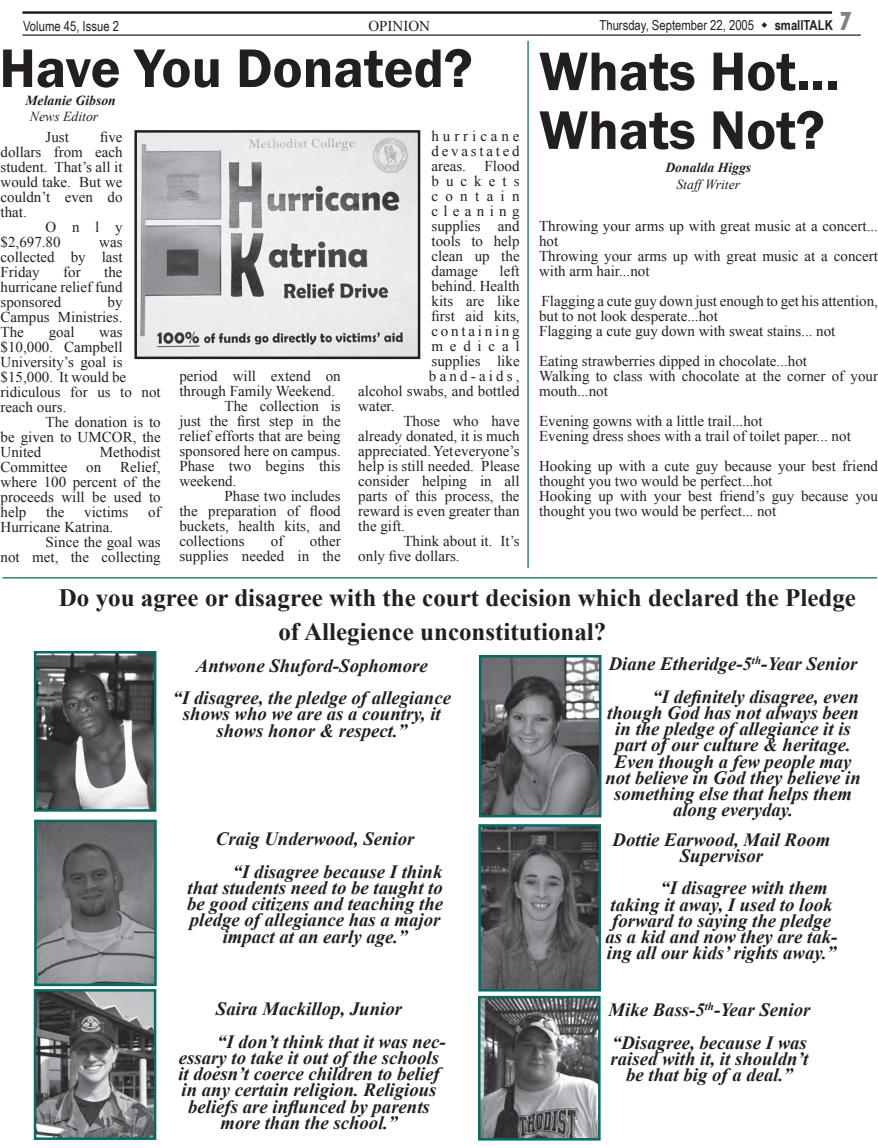
<style>
.page{position:relative;width:878px;height:1148px;background:#fff}
.page>*{position:absolute;margin:0;border:0;box-sizing:border-box;transform-origin:0 0}
.t1{font:600 56.25px/58.8px "Franklin Gothic";color:#231f20}
.t2{font:700 25px/33.8px "Times New Roman";color:#231f20}
.t3{font:italic 700 18.75px/16.2px "Times New Roman";color:#231f20;text-align:center}
.t4{font:15px/15px "Times New Roman";color:#231f20;text-align:justify}
.t5{font:15px "Times New Roman";letter-spacing:.185em;color:#231f20}
.t6{font:15px "Times New Roman";letter-spacing:.21em;color:#231f20}
.t7{font:15px "Times New Roman";letter-spacing:.45em;color:#231f20}
.t8{font:italic 700 13.75px/16.2px "Times New Roman";color:#231f20}
.t9{font:13.75px "Arial Narrow";color:#231f20}
.t10{font:700 13.75px "Arial Narrow";color:#231f20}
.s1{font-family:"Tw Cen";font-weight:800;font-stretch:condensed;font-size:27.5px;color:#808285}
.s2{font-weight:400}
</style>
<div class="page">
<hr style="left:22px;top:11px;width:810px;height:3px;background:#231f20">
<hr style="left:22px;top:34px;width:838px;height:2px;background:#231f20">
<img style="left:37px;top:654px;width:116px;height:154px">
<div style="left:34px;top:651px;width:122px;height:160px;border:2px solid #056b64"></div>
<img style="left:37px;top:822px;width:117px;height:161px">
<div style="left:34px;top:819px;width:123px;height:167px;border:2px solid #056b64"></div>
<img style="left:37px;top:992px;width:116px;height:144px">
<div style="left:34px;top:989px;width:122px;height:150px;border:2px solid #056b64"></div>
<img style="left:481px;top:998px;width:116px;height:139px">
<div style="left:478px;top:995px;width:122px;height:145px;border:2px solid #056b64"></div>
<img style="left:481px;top:827px;width:117px;height:161px">
<div style="left:478px;top:824px;width:123px;height:167px;border:2px solid #056b64"></div>
<img style="left:482px;top:658px;width:116px;height:156px">
<div style="left:479px;top:655px;width:122px;height:162px;border:2px solid #056b64"></div>
<img style="left:137px;top:133px;width:280px;height:223px">
<div style="left:134px;top:130px;width:286px;height:229px;border:2px solid #231f20"></div>
<hr style="left:527px;top:41px;width:1px;height:527px;background:#056b64">
<hr style="left:3px;top:577px;width:874px;height:1px;background:#056b64">
<p class="t9" style="left:23px;top:16px;width:97px">Volume 45, Issue 2</p>
<p class="t4" style="left:368px;top:18px;width:63px">OPINION</p>
<p class="t9" style="left:599px;top:15px;width:156px">Thursday, September 22, 2005</p>
<p class="t10" style="left:774px;top:15px;width:79px">smallTALK <span class="s1">7</span></p>
<p class="t1" style="left:-1px;top:40px;width:475px">Have You Donated?</p>
<p class="t8" style="left:30px;top:92px;width:88px;text-indent:-5px">Melanie Gibson<br><span class="s2">News Editor</span></p>
<p class="t4" style="left:46px;top:129px;width:25px">Just</p>
<p class="t4" style="left:100px;top:129px;width:24px">five</p>
<p class="t4" style="left:1px;top:144px;width:123px">dollars from each</p>
<p class="t4" style="left:1px;top:159px;width:123px">student. That’s all it</p>
<p class="t4" style="left:1px;top:174px;width:123px">would take. But we</p>
<p class="t4" style="left:1px;top:189px;width:123px">couldn’t even do</p>
<p class="t4" style="left:1px;top:204px;width:28px">that.</p>
<p class="t4" style="left:46px;top:219px;width:78px">Only</p>
<p class="t4" style="left:1px;top:234px;width:61px">$2,697.80</p>
<p class="t4" style="left:1px;top:234px;width:123px;text-indent:99px">was collected by last Friday</p>
<p class="t4" style="left:1px;top:264px;width:123px;text-indent:104px">the hurricane relief fund sponsored</p>
<p class="t4" style="left:63px;top:264px;width:19px">for</p>
<p class="t4" style="left:1px;top:294px;width:123px;text-indent:107px">by Campus Ministries.<br>The</p>
<p class="t4" style="left:49px;top:324px;width:27px">goal</p>
<p class="t4" style="left:99px;top:324px;width:25px">was</p>
<p class="t4" style="left:1px;top:339px;width:123px">$10,000. Campbell</p>
<p class="t4" style="left:1px;top:354px;width:123px">University’s goal is</p>
<p class="t4" style="left:1px;top:369px;width:127px">$15,000. It would be</p>
<p class="t4" style="left:1px;top:384px;width:162px">ridiculous for us to not</p>
<p class="t4" style="left:1px;top:399px;width:67px">reach ours.</p>
<p class="t4" style="left:46px;top:414px;width:117px">The donation is to</p>
<p class="t4" style="left:1px;top:429px;width:162px">be given to UMCOR, the</p>
<p class="t4" style="left:1px;top:444px;width:42px">United</p>
<p class="t4" style="left:100px;top:444px;width:62px">Methodist</p>
<p class="t4" style="left:1px;top:459px;width:68px">Committee</p>
<p class="t4" style="left:86px;top:459px;width:16px">on</p>
<p class="t4" style="left:1px;top:459px;width:162px;text-indent:120px">Relief, where 100 percent of the proceeds will be used to help</p>
<p class="t4" style="left:46px;top:504px;width:20px">the</p>
<p class="t4" style="left:84px;top:504px;width:46px">victims</p>
<p class="t4" style="left:148px;top:504px;width:14px">of</p>
<p class="t4" style="left:1px;top:519px;width:114px">Hurricane Katrina.</p>
<p class="t4" style="left:46px;top:534px;width:116px">Since the goal was</p>
<p class="t4" style="left:1px;top:549px;width:162px">not met, the collecting</p>
<p class="t4" style="left:179px;top:368px;width:163px">period will extend on</p>
<p class="t4" style="left:179px;top:383px;width:157px">through Family Weekend.</p>
<p class="t4" style="left:224px;top:398px;width:118px">The collection is</p>
<p class="t4" style="left:179px;top:413px;width:163px">just the first step in the</p>
<p class="t4" style="left:179px;top:428px;width:163px">relief efforts that are being</p>
<p class="t4" style="left:179px;top:443px;width:163px">sponsored here on campus.</p>
<p class="t4" style="left:179px;top:458px;width:163px">Phase two begins this</p>
<p class="t4" style="left:179px;top:473px;width:59px">weekend.</p>
<p class="t4" style="left:224px;top:488px;width:118px">Phase two includes</p>
<p class="t4" style="left:179px;top:503px;width:163px">the preparation of flood</p>
<p class="t4" style="left:179px;top:518px;width:163px">buckets, health kits, and</p>
<p class="t4" style="left:179px;top:533px;width:66px">collections</p>
<p class="t4" style="left:271px;top:533px;width:14px">of</p>
<p class="t4" style="left:179px;top:533px;width:163px;text-align:right">other<br>supplies needed in the</p>
<p class="t4" style="left:431px;top:128px;width:90px">hurricane devastated areas. Flood buckets contain cleaning supplies and tools to help clean up the damage</p>
<p class="t4" style="left:499px;top:263px;width:21px">left</p>
<p class="t4" style="left:431px;top:278px;width:90px">behind. Health</p>
<p class="t4" style="left:431px;top:293px;width:90px">kits are like</p>
<p class="t4" style="left:431px;top:308px;width:90px">first aid kits,</p>
<p class="t5" style="left:431px;top:320px;width:90px">containing</p>
<p class="t7" style="left:431px;top:335px;width:90px">medical</p>
<p class="t4" style="left:431px;top:353px;width:90px">supplies like</p>
<p class="t6" style="left:429px;top:365px;width:92px">band-aids,</p>
<p class="t4" style="left:358px;top:383px;width:163px">alcohol swabs, and bottled</p>
<p class="t4" style="left:358px;top:398px;width:38px">water.</p>
<p class="t4" style="left:403px;top:413px;width:118px">Those who have</p>
<p class="t4" style="left:358px;top:428px;width:163px">already donated, it is much</p>
<p class="t4" style="left:358px;top:443px;width:163px">appreciated. Yet everyone’s</p>
<p class="t4" style="left:358px;top:458px;width:163px">help is still needed. Please</p>
<p class="t4" style="left:358px;top:473px;width:163px">consider helping in all</p>
<p class="t4" style="left:358px;top:488px;width:163px">parts of this process, the</p>
<p class="t4" style="left:358px;top:503px;width:163px">reward is even greater than</p>
<p class="t4" style="left:358px;top:518px;width:48px">the gift.</p>
<p class="t4" style="left:403px;top:533px;width:118px">Think about it. It’s</p>
<p class="t4" style="left:358px;top:548px;width:103px">only five dollars.</p>
<p class="t1" style="left:539px;top:43px;width:302px">Whats Hot...<br>Whats Not?</p>
<p class="t8" style="left:665px;top:159px;width:87px;text-align:center">Donalda Higgs<br><span class="s2">Staff Writer</span></p>
<p class="t4" style="left:539px;top:218px;width:340px;text-align:left">Throwing your arms up with great music at a concert... hot<br>Throwing your arms up with great music at a concert with arm hair...not</p>
<p class="t4" style="left:539px;top:293px;width:340px;text-align:left">Flagging a cute guy down just enough to get his attention, but to not look desperate...hot<br>Flagging a cute guy down with sweat stains... not</p>
<p class="t4" style="left:539px;top:353px;width:340px;text-align:left">Eating strawberries dipped in chocolate...hot<br>Walking to class with chocolate at the corner of your mouth...not</p>
<p class="t4" style="left:539px;top:413px;width:313px">Evening gowns with a little trail...hot<br>Evening dress shoes with a trail of toilet paper... not</p>
<p class="t4" style="left:539px;top:458px;width:340px;text-align:left">Hooking up with a cute guy because your best friend thought you two would be perfect...hot<br>Hooking up with your best friend’s guy because you thought you two would be perfect... not</p>
<p class="t2" style="left:278px;top:580px;width:579px;text-indent:-219px">Do you agree or disagree with the court decision which declared the Pledge of Allegience unconstitutional?</p>
<p class="t3" style="left:173px;top:648px;width:280px;line-height:32.5px">Antwone Shuford-Sophomore<br>“I disagree, the pledge of allegiance</p>
<p class="t3" style="left:183px;top:705px;width:259px">shows who we are as a country, it shows honor &amp; respect.”</p>
<p class="t3" style="left:233px;top:822px;width:211px;line-height:32.5px;text-align:left;text-indent:-17px">Craig Underwood, Senior<br>“I disagree because I think</p>
<p class="t3" style="left:187px;top:878px;width:257px">that students need to be taught to be good citizens and teaching the pledge of allegiance has a major impact at an early age.”</p>
<p class="t3" style="left:216px;top:992px;width:231px;line-height:32.5px;text-align:left">Saira Mackillop, Junior<br>“I don’t think that it was nec-</p>
<p class="t3" style="left:178px;top:1048px;width:263px">essary to take it out of the schools it doesn’t coerce children to belief in any certain religion. Religious beliefs are influnced by parents more than the school.”</p>
<p class="t3" style="left:608px;top:647px;width:251px;line-height:32.5px;text-align:right">Diane Etheridge-5<sup>th</sup>-Year Senior “I definitely disagree, even</p>
<p class="t3" style="left:605px;top:704px;width:257px">though God has not always been in the pledge of allegiance it is part of our culture &amp; heritage.<br>Even though a few people may not believe in God they believe in something else that helps them along everyday.</p>
<p class="t3" style="left:612px;top:830px;width:219px">Dottie Earwood, Mail Room<br>Supervisor</p>
<p class="t3" style="left:660px;top:879px;width:169px">“I disagree with them</p>
<p class="t3" style="left:610px;top:895px;width:223px">taking it away, I used to look</p>
<p class="t3" style="left:612px;top:911px;width:220px">forward to saying the pledge</p>
<p class="t3" style="left:605px;top:928px;width:233px">as a kid and now they are tak-</p>
<p class="t3" style="left:607px;top:944px;width:231px">ing all our kids’ rights away.”</p>
<p class="t3" style="left:608px;top:993px;width:203px;line-height:32.5px;text-align:left">Mike Bass-5<sup>th</sup>-Year Senior “Disagree, because I was</p>
<p class="t3" style="left:610px;top:1049px;width:199px">raised with it, it shouldn’t be that big of a deal.”</p>
</div>
